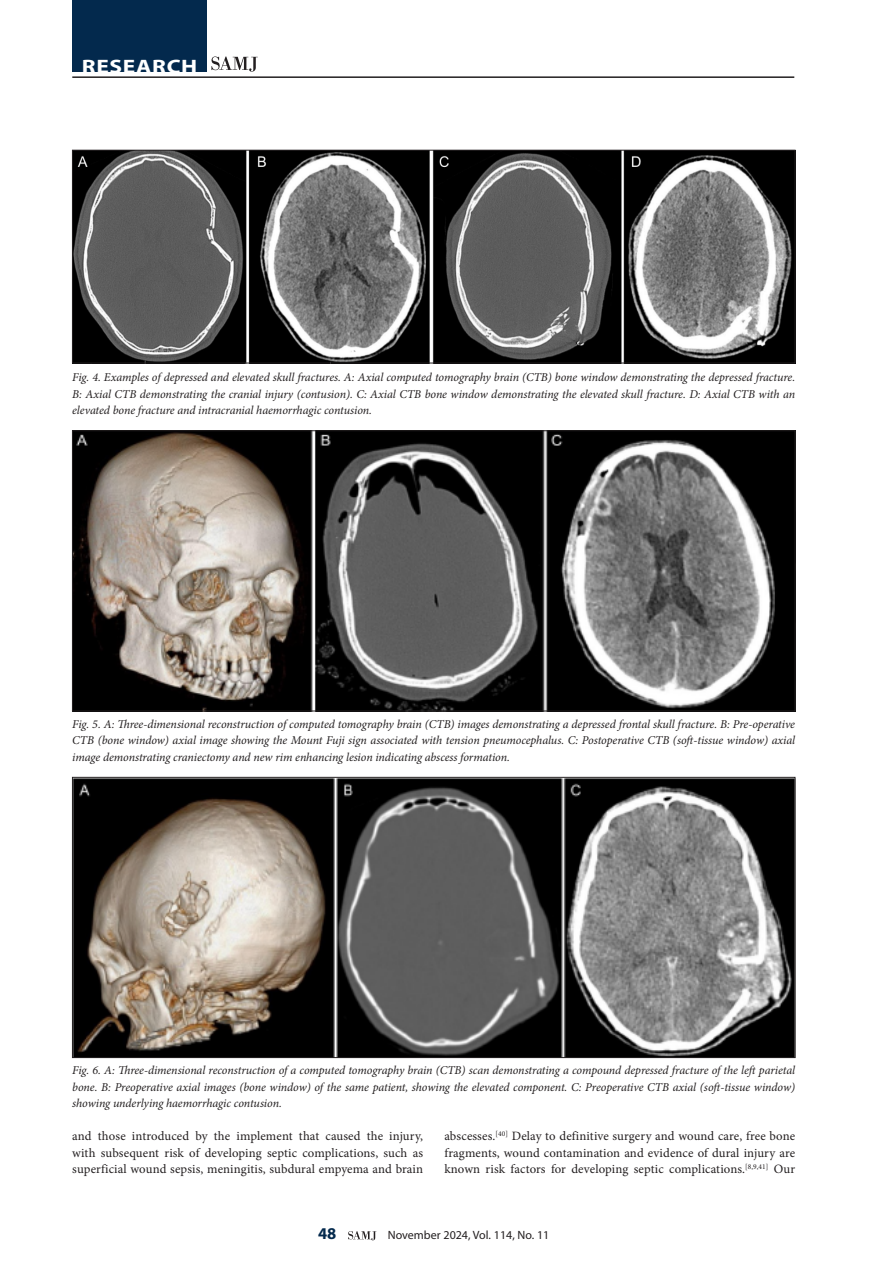
<style>
.page{position:relative;width:893px;height:1263px;background:#fff}
.page>*{position:absolute;margin:0;border:0;box-sizing:border-box;transform-origin:0 0}
.t1{font:700 19.5px "Myriad Pro";letter-spacing:.03em;color:#fff;scale:1.2 1}
.t2{font:17.85px "Times New Roman";color:#231f20}
.t3{font:17.1px/19.6px "Times New Roman";color:#231f20;scale:1.05 1}
.t4{font:700 16.5px "Myriad Pro";color:#03294d}
.BODY_TEXT_1ST_PARAGRAPH{font:12.75px/16.5px "Minion Pro";letter-spacing:.01em;color:#231f20;text-align:justify}
.CAPTIONS{font:italic 12px/16.5px "Minion Pro";letter-spacing:-.01em;color:#231f20;text-align:justify}
.t5{font:12px "Myriad Pro";color:#231f20}
</style>
<div class="page">
<svg style="left:348px;top:1231px;width:28px;height:9px"></svg>
<hr style="left:72px;top:76px;width:722px;height:2px;background:#231f20">
<div style="left:72px;top:0;width:135px;height:72px;background:#03294d"></div>
<svg style="left:211px;top:57px;width:47px;height:15px"></svg>
<img style="left:74px;top:152px;width:719px;height:209px">
<div style="left:72px;top:150px;width:723px;height:213px;border:1px solid #231f20"></div>
<img style="left:74px;top:433px;width:719px;height:276px">
<img style="left:74px;top:779px;width:719px;height:277px">
<h1 class="t1" style="left:82px;top:54px;width:98px">RESEARCH</h1>
<p class="t3" style="left:68px;top:369px;width:644px">fracture; B) Pre-operative CTB (bone window) axial image showing the Mount Fuji sign associated with tension pneumocephalus; C) Postoperative CTB (soft tissue window) axial</p>
<p class="CAPTIONS" style="left:72px;top:369px;width:724px">Fig. 4. Examples of depressed and elevated skull fractures. A: Axial computed tomography brain (CTB) bone window demonstrating the depressed fracture.<br>B: Axial CTB demonstrating the cranial injury (contusion). C: Axial CTB bone window demonstrating the elevated skull fracture. D: Axial CTB with an elevated bone fracture and intracranial haemorrhagic contusion.</p>
<p class="CAPTIONS" style="left:72px;top:715px;width:724px">Fig. 5. A: Three-dimensional reconstruction of computed tomography brain (CTB) images demonstrating a depressed frontal skull fracture. B: Pre-operative CTB (bone window) axial image showing the Mount Fuji sign associated with tension pneumocephalus. C: Postoperative CTB (soft-tissue window) axial image demonstrating craniectomy and new rim enhancing lesion indicating abscess formation.</p>
<p class="t2" style="left:72px;top:715px;width:671px">left parietal bone; B) Pre-operative axial images (bone window) of the same patient, showing</p>
<p class="CAPTIONS" style="left:72px;top:1062px;width:724px">Fig. 6. A: Three-dimensional reconstruction of a computed tomography brain (CTB) scan demonstrating a compound depressed fracture of the left parietal bone. B: Preoperative axial images (bone window) of the same patient, showing the elevated component. C: Preoperative CTB axial (soft-tissue window) showing underlying haemorrhagic contusion.</p>
<p class="BODY_TEXT_1ST_PARAGRAPH" style="left:72px;top:1128px;width:352px">and those introduced by the implement that caused the injury, with subsequent risk of developing septic complications, such as superficial wound sepsis, meningitis, subdural empyema and brain</p>
<p class="BODY_TEXT_1ST_PARAGRAPH" style="left:444px;top:1128px;width:352px">abscesses.<sup>[40]</sup> Delay to definitive surgery and wound care, free bone fragments, wound contamination and evidence of dural injury are known risk factors for developing septic complications.<sup>[8,9,41]</sup> Our</p>
<h3 class="t4" style="left:318px;top:1223px;width:20px">48</h3>
<p class="t5" style="left:388px;top:1228px;width:163px">November 2024, Vol. 114, No. 11</p>
</div>
